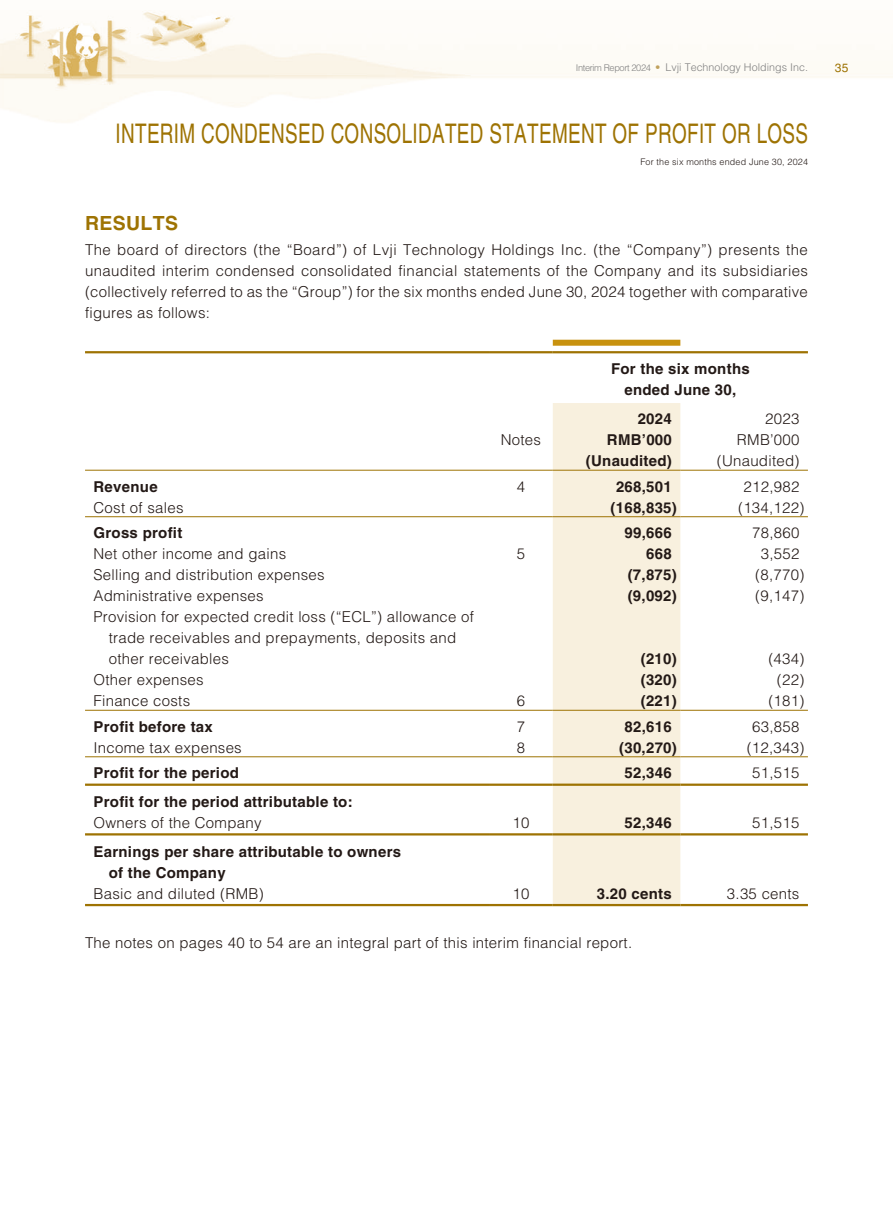
<style>
.page{position:relative;width:893px;height:1212px;background:#fff}
.page>*{position:absolute;margin:0;border:0;box-sizing:border-box;transform-origin:0 0}
.t1{font:27px "Helvetica LT Pro";letter-spacing:.02em;color:#9e7303;scale:.7 1}
.t2{font:700 19.5px "Helvetica LT Pro";letter-spacing:.02em;color:#9e7303}
.t3{font:300 15px/21px "Helvetica LT Pro";letter-spacing:.02em;color:#231916;text-align:justify}
.t4{font:700 15px/21px "Helvetica LT Pro";letter-spacing:.02em;color:#231916;text-align:center}
.t5{font:12px "Helvetica LT Pro";color:#9e7303}
.t6{font:300 10.65px "Helvetica LT Pro";letter-spacing:.005em;color:#808080}
.t7{font:300 9px "Helvetica LT Pro";letter-spacing:.02em;color:#231916}
.s1{font-size:9.3px}
.s2{font-family:"M Hei HK";font-weight:500;font-size:10.05px;color:#c0a15c}
</style>
<div class="page">
<img style="left:0;top:10px;width:893px;height:897px">
<div style="left:553px;top:403px;width:127px;height:501px;background:#f8f0de"></div>
<div style="left:553px;top:340px;width:127px;height:6px;background:#c8920f"></div>
<hr style="left:85px;top:351px;width:404px;height:2px;background:#9e7303">
<hr style="left:489px;top:351px;width:64px;height:2px;background:#9e7303">
<hr style="left:553px;top:351px;width:255px;height:2px;background:#9e7303">
<hr style="left:85px;top:470px;width:404px;height:1px;background:#9e7303">
<hr style="left:489px;top:470px;width:64px;height:1px;background:#9e7303">
<hr style="left:553px;top:470px;width:127px;height:1px;background:#9e7303">
<hr style="left:680px;top:470px;width:128px;height:1px;background:#9e7303">
<hr style="left:85px;top:516px;width:404px;height:1px;background:#9e7303">
<hr style="left:489px;top:516px;width:64px;height:1px;background:#9e7303">
<hr style="left:553px;top:516px;width:127px;height:1px;background:#9e7303">
<hr style="left:680px;top:516px;width:128px;height:1px;background:#9e7303">
<hr style="left:85px;top:710px;width:404px;height:1px;background:#9e7303">
<hr style="left:489px;top:710px;width:64px;height:1px;background:#9e7303">
<hr style="left:553px;top:710px;width:127px;height:1px;background:#9e7303">
<hr style="left:680px;top:710px;width:128px;height:1px;background:#9e7303">
<hr style="left:85px;top:756px;width:404px;height:1px;background:#9e7303">
<hr style="left:489px;top:756px;width:64px;height:1px;background:#9e7303">
<hr style="left:553px;top:756px;width:127px;height:1px;background:#9e7303">
<hr style="left:680px;top:756px;width:128px;height:1px;background:#9e7303">
<hr style="left:85px;top:783px;width:404px;height:3px;background:#9e7303">
<hr style="left:489px;top:783px;width:64px;height:3px;background:#9e7303">
<hr style="left:553px;top:783px;width:127px;height:3px;background:#9e7303">
<hr style="left:680px;top:783px;width:128px;height:3px;background:#9e7303">
<hr style="left:85px;top:833px;width:404px;height:2px;background:#9e7303">
<hr style="left:489px;top:833px;width:64px;height:2px;background:#9e7303">
<hr style="left:553px;top:833px;width:127px;height:2px;background:#9e7303">
<hr style="left:680px;top:833px;width:128px;height:2px;background:#9e7303">
<hr style="left:85px;top:904px;width:404px;height:2px;background:#9e7303">
<hr style="left:489px;top:904px;width:64px;height:2px;background:#9e7303">
<hr style="left:553px;top:904px;width:127px;height:2px;background:#9e7303">
<hr style="left:680px;top:904px;width:128px;height:2px;background:#9e7303">
<p class="t6" style="left:576px;top:61px;width:234px"><span class="s1">Interim Report 2024</span> <span class="s2">‧</span> Lvji Technology Holdings Inc.</p>
<p class="t5" style="left:835px;top:61px;width:15px">35</p>
<h1 class="t1" style="left:116px;top:118px;width:991px">INTERIM CONDENSED CONSOLIDATED STATEMENT OF PROFIT OR LOSS</h1>
<p class="t7" style="left:640px;top:156px;width:169px">For the six months ended June 30, 2024</p>
<h2 class="t2" style="left:85px;top:211px;width:95px">RESULTS</h2>
<p class="t3" style="left:85px;top:239px;width:724px">The board of directors (the “Board”) of Lvji Technology Holdings Inc. (the “Company”) presents the unaudited interim condensed consolidated financial statements of the Company and its subsidiaries (collectively referred to as the “Group”) for the six months ended June 30, 2024 together with comparative figures as follows:</p>
<p class="t4" style="left:611px;top:359px;width:140px">For the six months ended June 30,</p>
<p class="t4" style="left:638px;top:408px;width:36px">2024</p>
<p class="t3" style="left:765px;top:408px;width:36px">2023</p>
<p class="t3" style="left:501px;top:429px;width:42px">Notes</p>
<p class="t4" style="left:607px;top:429px;width:66px">RMB’000</p>
<p class="t3" style="left:737px;top:429px;width:64px">RMB’000</p>
<p class="t4" style="left:586px;top:450px;width:88px">(Unaudited)</p>
<p class="t3" style="left:717px;top:450px;width:84px">(Unaudited)</p>
<p class="t4" style="left:94px;top:476px;width:66px">Revenue</p>
<p class="t3" style="left:517px;top:476px;width:10px">4</p>
<p class="t4" style="left:616px;top:476px;width:57px">268,501</p>
<p class="t3" style="left:744px;top:476px;width:57px">212,982</p>
<p class="t3" style="left:94px;top:497px;width:91px">Cost of sales</p>
<p class="t4" style="left:610px;top:497px;width:68px">(168,835)</p>
<p class="t3" style="left:738px;top:497px;width:68px">(134,122)</p>
<p class="t4" style="left:94px;top:522px;width:90px">Gross profit</p>
<p class="t4" style="left:625px;top:522px;width:49px">99,666</p>
<p class="t3" style="left:752px;top:522px;width:49px">78,860</p>
<p class="t3" style="left:94px;top:543px;width:194px">Net other income and gains</p>
<p class="t3" style="left:517px;top:543px;width:10px">5</p>
<p class="t4" style="left:646px;top:543px;width:27px">668</p>
<p class="t3" style="left:761px;top:543px;width:40px">3,552</p>
<p class="t3" style="left:94px;top:564px;width:233px">Selling and distribution expenses</p>
<p class="t4" style="left:628px;top:564px;width:51px">(7,875)</p>
<p class="t3" style="left:755px;top:564px;width:51px">(8,770)</p>
<p class="t3" style="left:94px;top:585px;width:172px">Administrative expenses</p>
<p class="t4" style="left:628px;top:585px;width:51px">(9,092)</p>
<p class="t3" style="left:755px;top:585px;width:51px">(9,147)</p>
<p class="t3" style="left:109px;top:606px;width:367px;text-align:left;text-indent:-15px">Provision for expected credit loss (“ECL”) allowance of trade receivables and prepayments, deposits and other receivables</p>
<p class="t4" style="left:641px;top:648px;width:38px">(210)</p>
<p class="t3" style="left:768px;top:648px;width:38px">(434)</p>
<p class="t3" style="left:94px;top:669px;width:112px">Other expenses</p>
<p class="t4" style="left:641px;top:669px;width:38px">(320)</p>
<p class="t3" style="left:777px;top:669px;width:29px">(22)</p>
<p class="t3" style="left:94px;top:690px;width:98px">Finance costs</p>
<p class="t3" style="left:517px;top:690px;width:10px">6</p>
<p class="t4" style="left:641px;top:690px;width:38px">(221)</p>
<p class="t3" style="left:768px;top:690px;width:38px">(181)</p>
<p class="t4" style="left:94px;top:716px;width:121px">Profit before tax</p>
<p class="t3" style="left:517px;top:716px;width:10px">7</p>
<p class="t4" style="left:625px;top:716px;width:49px">82,616</p>
<p class="t3" style="left:752px;top:716px;width:49px">63,858</p>
<p class="t3" style="left:94px;top:737px;width:150px">Income tax expenses</p>
<p class="t3" style="left:517px;top:737px;width:10px">8</p>
<p class="t4" style="left:619px;top:737px;width:59px">(30,270)</p>
<p class="t3" style="left:747px;top:737px;width:59px">(12,343)</p>
<p class="t4" style="left:94px;top:762px;width:147px">Profit for the period</p>
<p class="t4" style="left:625px;top:762px;width:49px">52,346</p>
<p class="t3" style="left:752px;top:762px;width:49px">51,515</p>
<p class="t4" style="left:94px;top:791px;width:261px">Profit for the period attributable to:</p>
<p class="t3" style="left:94px;top:812px;width:169px">Owners of the Company</p>
<p class="t3" style="left:512px;top:812px;width:18px">10</p>
<p class="t4" style="left:625px;top:812px;width:49px">52,346</p>
<p class="t3" style="left:752px;top:812px;width:49px">51,515</p>
<p class="t4" style="left:109px;top:841px;width:294px;text-align:left;text-indent:-15px">Earnings per share attributable to owners of the Company</p>
<p class="t3" style="left:94px;top:882px;width:172px">Basic and diluted (RMB)</p>
<p class="t3" style="left:512px;top:882px;width:18px">10</p>
<p class="t4" style="left:597px;top:883px;width:76px">3.20 cents</p>
<p class="t3" style="left:727px;top:882px;width:74px">3.35 cents</p>
<p class="t3" style="left:85px;top:932px;width:549px">The notes on pages 40 to 54 are an integral part of this interim financial report.</p>
</div>
